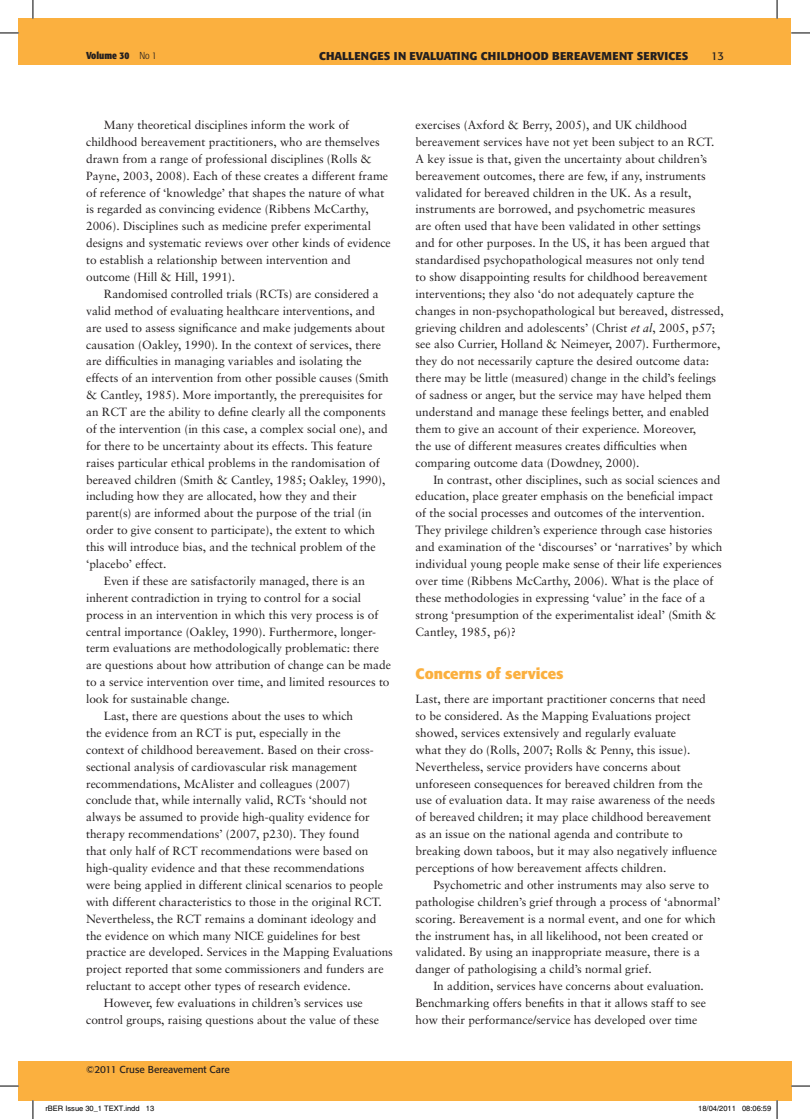
<style>
.page{position:relative;width:810px;height:1119px;background:#fff}
.page>*{position:absolute;margin:0;border:0;box-sizing:border-box;transform-origin:0 0}
.t1{font:700 15px "Formata";color:#fbb03f}
.t2{font:11.88px/16.9px "Sabon";color:#231f20}
.t3{font:700 11.25px "Formata";letter-spacing:.02em;color:#231f20}
.t4{font:11.25px "Formata";color:#231f20}
.t5{font:10px "Formata";color:#231f20}
.t6{font:700 condensed 10px "Formata";color:#231f20}
.t7{font:7.5px "Helvetica";color:#000}
.s1{font-weight:300}
.s2{font-style:italic}
</style>
<div class="page">
<div style="left:32px;top:19px;width:759px;height:46px;background:#fbb03f"></div>
<div style="left:33px;top:1060px;width:758px;height:39px;background:#fbb03f"></div>
<div style="left:19px;top:19px;width:14px;height:46px;background:#fbb03f"></div>
<div style="left:19px;top:1060px;width:14px;height:39px;background:#fbb03f"></div>
<svg style="left:0;top:32px;width:19px;height:2px"></svg>
<svg style="left:791px;top:32px;width:19px;height:2px"></svg>
<svg style="left:0;top:1085px;width:19px;height:1px"></svg>
<svg style="left:791px;top:1085px;width:19px;height:1px"></svg>
<svg style="left:32px;top:0;width:2px;height:19px"></svg>
<svg style="left:32px;top:1099px;width:2px;height:19px"></svg>
<svg style="left:776px;top:0;width:2px;height:19px"></svg>
<svg style="left:742px;top:1099px;width:36px;height:19px"></svg>
<p class="t6" style="left:86px;top:49px;width:72px">Volume 30 <span class="s1">No 1</span></p>
<p class="t3" style="left:319px;top:49px;width:371px">CHALLENGES IN EVALUATING CHILDHOOD BEREAVEMENT SERVICES</p>
<p class="t4" style="left:711px;top:49px;width:14px">13</p>
<p class="t2" style="left:86px;top:116px;width:306px;text-indent:18px">Many theoretical disciplines inform the work of childhood bereavement practitioners, who are themselves drawn from a range of professional disciplines (Rolls &amp; Payne, 2003, 2008). Each of these creates a different frame of reference of ‘knowledge’ that shapes the nature of what is regarded as convincing evidence (Ribbens McCarthy, 2006). Disciplines such as medicine prefer experimental designs and systematic reviews over other kinds of evidence to establish a relationship between intervention and outcome (Hill &amp; Hill, 1991).</p>
<p class="t2" style="left:104px;top:285px;width:276px">Randomised controlled trials (RCTs) are considered a</p>
<p class="t2" style="left:86px;top:302px;width:291px">valid method of evaluating healthcare interventions, and</p>
<p class="t2" style="left:86px;top:319px;width:300px">are used to assess significance and make judgements about</p>
<p class="t2" style="left:86px;top:336px;width:297px">causation (Oakley, 1990). In the context of services, there</p>
<p class="t2" style="left:86px;top:352px;width:277px">are difficulties in managing variables and isolating the</p>
<p class="t2" style="left:86px;top:369px;width:304px">effects of an intervention from other possible causes (Smith</p>
<p class="t2" style="left:86px;top:386px;width:298px">&amp; Cantley, 1985). More importantly, the prerequisites for</p>
<p class="t2" style="left:86px;top:403px;width:301px">an RCT are the ability to define clearly all the components</p>
<p class="t2" style="left:86px;top:420px;width:303px">of the intervention (in this case, a complex social one), and</p>
<p class="t2" style="left:86px;top:437px;width:288px">for there to be uncertainty about its effects. This feature</p>
<p class="t2" style="left:86px;top:454px;width:295px">raises particular ethical problems in the randomisation of</p>
<p class="t2" style="left:86px;top:471px;width:301px">bereaved children (Smith &amp; Cantley, 1985; Oakley, 1990),</p>
<p class="t2" style="left:86px;top:487px;width:272px">including how they are allocated, how they and their</p>
<p class="t2" style="left:86px;top:504px;width:287px">parent(s) are informed about the purpose of the trial (in</p>
<p class="t2" style="left:86px;top:521px;width:290px">order to give consent to participate), the extent to which</p>
<p class="t2" style="left:86px;top:538px;width:291px">this will introduce bias, and the technical problem of the</p>
<p class="t2" style="left:86px;top:555px;width:82px">‘placebo’ effect.</p>
<p class="t2" style="left:104px;top:572px;width:263px">Even if these are satisfactorily managed, there is an</p>
<p class="t2" style="left:86px;top:589px;width:277px">inherent contradiction in trying to control for a social</p>
<p class="t2" style="left:86px;top:606px;width:294px">process in an intervention in which this very process is of</p>
<p class="t2" style="left:86px;top:622px;width:291px">central importance (Oakley, 1990). Furthermore, longer-</p>
<p class="t2" style="left:86px;top:639px;width:294px">term evaluations are methodologically problematic: there</p>
<p class="t2" style="left:86px;top:656px;width:306px">are questions about how attribution of change can be made</p>
<p class="t2" style="left:86px;top:673px;width:305px">to a service intervention over time, and limited resources to</p>
<p class="t2" style="left:86px;top:690px;width:145px">look for sustainable change.</p>
<p class="t2" style="left:104px;top:707px;width:251px">Last, there are questions about the uses to which</p>
<p class="t2" style="left:86px;top:724px;width:256px">the evidence from an RCT is put, especially in the</p>
<p class="t2" style="left:86px;top:741px;width:289px">context of childhood bereavement. Based on their cross-</p>
<p class="t2" style="left:86px;top:757px;width:273px">sectional analysis of cardiovascular risk management</p>
<p class="t2" style="left:86px;top:774px;width:265px">recommendations, McAlister and colleagues (2007)</p>
<p class="t2" style="left:86px;top:791px;width:282px">conclude that, while internally valid, RCTs ‘should not</p>
<p class="t2" style="left:86px;top:808px;width:285px">always be assumed to provide high-quality evidence for</p>
<p class="t2" style="left:86px;top:825px;width:275px">therapy recommendations’ (2007, p230). They found</p>
<p class="t2" style="left:86px;top:842px;width:284px">that only half of RCT recommendations were based on</p>
<p class="t2" style="left:86px;top:859px;width:280px">high-quality evidence and that these recommendations</p>
<p class="t2" style="left:86px;top:876px;width:298px">were being applied in different clinical scenarios to people</p>
<p class="t2" style="left:86px;top:892px;width:297px">with different characteristics to those in the original RCT.</p>
<p class="t2" style="left:86px;top:909px;width:292px">Nevertheless, the RCT remains a dominant ideology and</p>
<p class="t2" style="left:86px;top:926px;width:276px">the evidence on which many NICE guidelines for best</p>
<p class="t2" style="left:86px;top:943px;width:308px">practice are developed. Services in the Mapping Evaluations</p>
<p class="t2" style="left:86px;top:960px;width:299px">project reported that some commissioners and funders are</p>
<p class="t2" style="left:86px;top:977px;width:266px">reluctant to accept other types of research evidence.</p>
<p class="t2" style="left:104px;top:994px;width:261px">However, few evaluations in children’s services use</p>
<p class="t2" style="left:86px;top:1011px;width:295px">control groups, raising questions about the value of these</p>
<p class="t5" style="left:86px;top:1062px;width:145px">©2011 Cruse Bereavement Care</p>
<p class="t2" style="left:416px;top:116px;width:310px">exercises (Axford &amp; Berry, 2005), and UK childhood bereavement services have not yet been subject to an RCT.<br>A key issue is that, given the uncertainty about children’s bereavement outcomes, there are few, if any, instruments validated for bereaved children in the UK. As a result, instruments are borrowed, and psychometric measures<br>are often used that have been validated in other settings<br>and for other purposes. In the US, it has been argued that standardised psychopathological measures not only tend<br>to show disappointing results for childhood bereavement interventions; they also ‘do not adequately capture the changes in non-psychopathological but bereaved, distressed, grieving children and adolescents’ (Christ <span class="s2">et al</span>, 2005, p57; see also Currier, Holland &amp; Neimeyer, 2007). Furthermore, they do not necessarily capture the desired outcome data: there may be little (measured) change in the child’s feelings of sadness or anger, but the service may have helped them understand and manage these feelings better, and enabled them to give an account of their experience. Moreover,<br>the use of different measures creates difficulties when comparing outcome data (Dowdney, 2000).</p>
<p class="t2" style="left:416px;top:471px;width:308px;text-indent:18px">In contrast, other disciplines, such as social sciences and education, place greater emphasis on the beneficial impact of the social processes and outcomes of the intervention.<br>They privilege children’s experience through case histories and examination of the ‘discourses’ or ‘narratives’ by which individual young people make sense of their life experiences over time (Ribbens McCarthy, 2006). What is the place of these methodologies in expressing ‘value’ in the face of a strong ‘presumption of the experimentalist ideal’ (Smith &amp; Cantley, 1985, p6)?</p>
<p class="t1" style="left:416px;top:664px;width:150px">Concerns of services</p>
<p class="t2" style="left:416px;top:690px;width:303px">Last, there are important practitioner concerns that need to be considered. As the Mapping Evaluations project showed, services extensively and regularly evaluate<br>what they do (Rolls, 2007; Rolls &amp; Penny, this issue).<br>Nevertheless, service providers have concerns about unforeseen consequences for bereaved children from the use of evaluation data. It may raise awareness of the needs of bereaved children; it may place childhood bereavement as an issue on the national agenda and contribute to breaking down taboos, but it may also negatively influence perceptions of how bereavement affects children.</p>
<p class="t2" style="left:416px;top:876px;width:306px;text-indent:18px">Psychometric and other instruments may also serve to pathologise children’s grief through a process of ‘abnormal’ scoring. Bereavement is a normal event, and one for which the instrument has, in all likelihood, not been created or validated. By using an inappropriate measure, there is a danger of pathologising a child’s normal grief.</p>
<p class="t2" style="left:416px;top:977px;width:292px;text-indent:18px">In addition, services have concerns about evaluation.<br>Benchmarking offers benefits in that it allows staff to see how their performance/service has developed over time</p>
<p class="t7" style="left:45px;top:1104px;width:110px">rBER Issue 30_1 TEXT.indd 13</p>
<p class="t7" style="left:698px;top:1104px;width:74px">18/04/2011 08:06:59</p>
</div>
